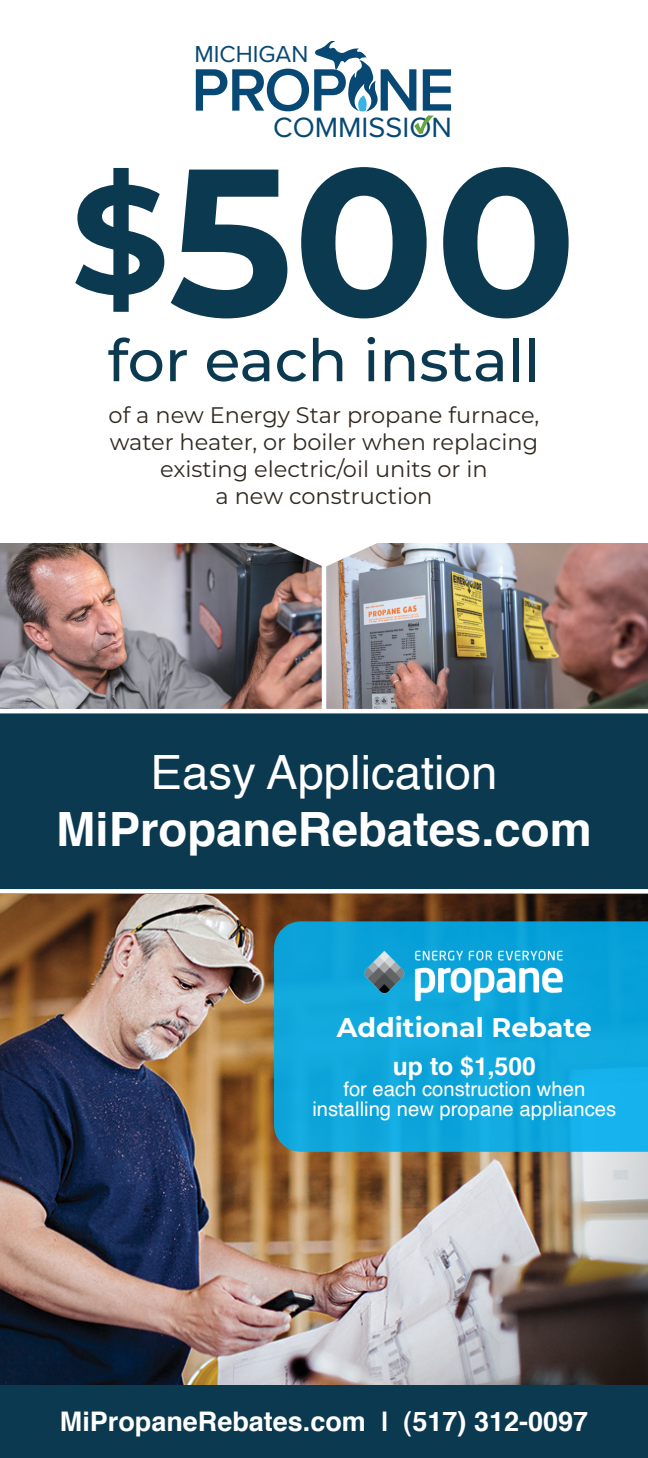
<style>
.page{position:relative;width:648px;height:1458px;background:#fff}
.page>*{position:absolute;margin:0;border:0;box-sizing:border-box;transform-origin:0 0}
.t1{font:700 209.03px "Montserrat";color:#0b3950}
.t2{font:600 61.88px "Proxima Nova";letter-spacing:-.035em;color:#074874}
.t3{font:500 58.5px "Montserrat";color:#0b3950}
.t4{font:700 47.25px "Helvetica";color:#fff}
.t5{font:47.25px "Helvetica";color:#fff}
.t6{font:29.03px "Proxima Nova";color:#074874}
.t7{font:700 27px "Helvetica";color:#fff}
.t8{font:700 27px "Montserrat";color:#fff}
.t9{font:700 24.75px "Helvetica";color:#fff}
.t10{font:23.85px "Proxima Nova";color:#074874}
.t11{font:22.5px "Montserrat";color:#312921}
.t12{font:20.25px "Helvetica";color:#fff}
.s1{font-size:153px}
</style>
<div class="page">
<img style="left:0;top:543px;width:648px;height:166px">
<img style="left:0;top:894px;width:648px;height:491px">
<div style="left:0;top:711px;width:648px;height:183px;background:#0b3950"></div>
<div style="left:0;top:1385px;width:648px;height:73px;background:#0b3950"></div>
<svg style="left:274px;top:921px;width:374px;height:231px;background:#0ea5db"></svg>
<svg style="left:315px;top:41px;width:63px;height:71px"></svg>
<svg style="left:414px;top:115px;width:20px;height:19px"></svg>
<img style="left:364px;top:947px;width:201px;height:56px">
<hr style="left:322px;top:533px;width:4px;height:178px;background:#fff">
<hr style="left:0;top:709px;width:648px;height:4px;background:#fff">
<div style="left:0;top:889px;width:648px;height:5px;background:#fff"></div>
<svg style="left:268px;top:543px;width:113px;height:24px"></svg>
<p class="t10" style="left:194px;top:36px;width:115px">MICHIGAN</p>
<p class="t2" style="left:191px;top:44px;width:264px">PROP NE</p>
<p class="t6" style="left:273px;top:106px;width:180px">COMMISSION</p>
<p class="t1" style="left:71px;top:91px;width:507px"><span class="s1">$</span>500</p>
<p class="t3" style="left:107px;top:320px;width:435px">for each install</p>
<p class="t11" style="left:109px;top:400px;width:432px">of a new Energy Star propane furnace,</p>
<p class="t11" style="left:110px;top:427px;width:430px">water heater, or boiler when replacing</p>
<p class="t11" style="left:160px;top:454px;width:329px">existing electric/oil units or in</p>
<p class="t11" style="left:216px;top:481px;width:218px">a new construction</p>
<p class="t5" style="left:151px;top:736px;width:348px">Easy Application</p>
<p class="t4" style="left:56px;top:797px;width:537px">MiPropaneRebates.com</p>
<p class="t8" style="left:337px;top:1008px;width:256px">Additional Rebate</p>
<p class="t9" style="left:393px;top:1050px;width:145px">up to $1,500</p>
<p class="t12" style="left:343px;top:1073px;width:243px">for each construction when</p>
<p class="t12" style="left:312px;top:1093px;width:305px">installing new propane appliances</p>
<p class="t7" style="left:60px;top:1403px;width:530px">MiPropaneRebates.com | (517) 312-0097</p>
</div>
